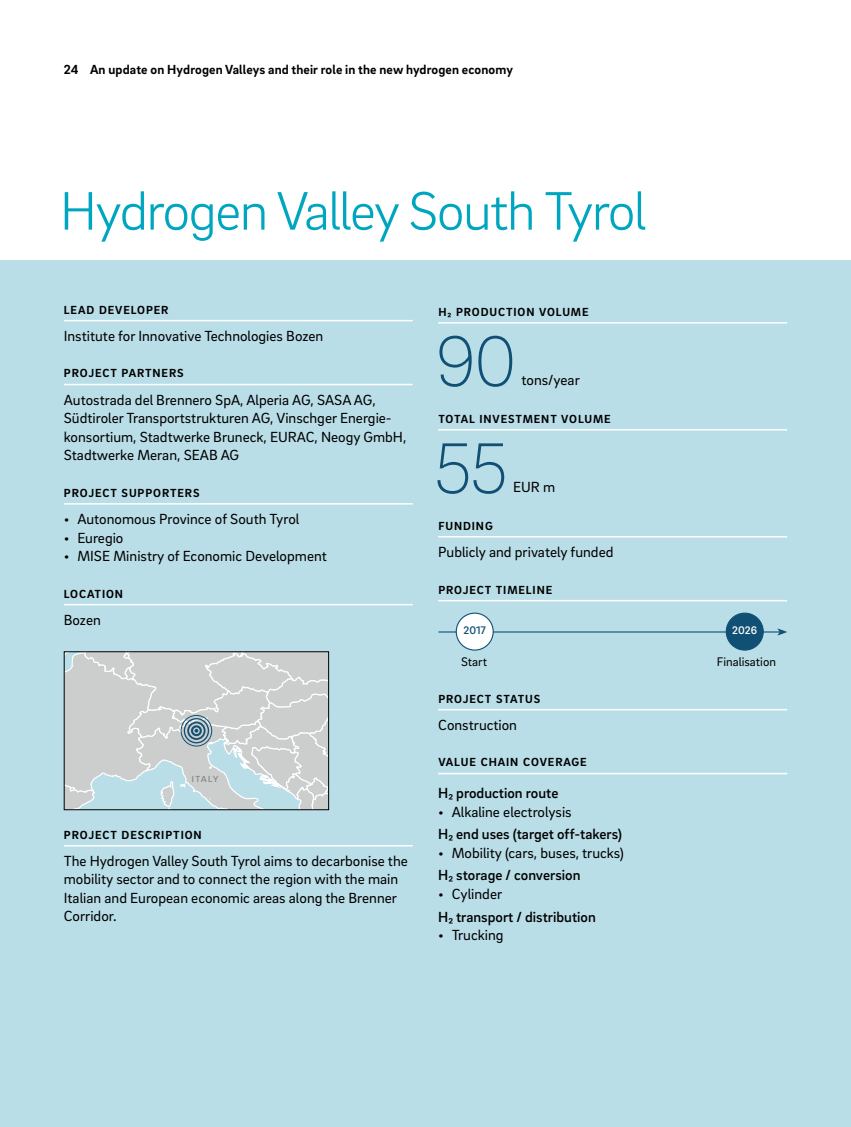
<style>
.page{position:relative;width:851px;height:1127px;background:#fff}
.page>*{position:absolute;margin:0;border:0;box-sizing:border-box;transform-origin:0 0}
.t1{font:200 73.5px "Brix Sans";color:#115075}
.t2{font:300 55.5px "Brix Sans";letter-spacing:-.03em;color:#00a6c0}
.t3{font:15px/18.5px "Brix Sans";color:#000}
.t4{font:500 15px "Brix Sans";color:#000}
.t5{font:700 13.5px "Brix Sans";letter-spacing:.01em;color:#000}
.t6{font:12.75px "Brix Sans";color:#000}
.t7{font:700 12px "Brix Sans";letter-spacing:.075em;color:#000}
.t8{font:12px "Brix Sans";letter-spacing:.05em;color:#818583}
.t9{font:500 11.25px "Brix Sans";color:#115075}
.t10{font:500 11.25px "Brix Sans";color:#fff}
</style>
<div class="page">
<div style="left:0;top:260px;width:850px;height:867px;background:#badee8"></div>
<hr style="left:850px;top:260px;width:1px;height:867px;background:#badee8">
<hr style="left:64px;top:320px;width:348px;height:1px;background:#fff">
<hr style="left:64px;top:384px;width:348px;height:1px;background:#fff">
<hr style="left:64px;top:503px;width:348px;height:1px;background:#fff">
<hr style="left:64px;top:604px;width:348px;height:1px;background:#fff">
<hr style="left:64px;top:845px;width:348px;height:1px;background:#fff">
<svg style="left:64px;top:652px;width:264px;height:158px;background:#c9d0d1"></svg>
<hr style="left:438px;top:322px;width:349px;height:1px;background:#fff">
<hr style="left:438px;top:429px;width:349px;height:1px;background:#fff">
<hr style="left:438px;top:536px;width:349px;height:1px;background:#fff">
<hr style="left:438px;top:600px;width:349px;height:1px;background:#fff">
<hr style="left:438px;top:709px;width:349px;height:1px;background:#fff">
<hr style="left:438px;top:773px;width:349px;height:1px;background:#fff">
<hr style="left:439px;top:631px;width:340px;height:1px;background:#115075">
<svg style="left:777px;top:628px;width:10px;height:8px"></svg>
<div style="left:456px;top:613px;width:37px;height:37px;background:#fff;border-radius:50%"></div>
<div style="left:455px;top:612px;width:38px;height:39px;border:1px solid #115075;border-radius:50%"></div>
<div style="left:726px;top:613px;width:37px;height:37px;background:#115075;border-radius:50%"></div>
<div style="left:725px;top:612px;width:38px;height:39px;border:1px solid #115075;border-radius:50%"></div>
<p class="t5" style="left:64px;top:60px;width:450px">24 An update on Hydrogen Valleys and their role in the new hydrogen economy</p>
<h2 class="t2" style="left:60px;top:175px;width:588px">Hydrogen Valley South Tyrol</h2>
<p class="t7" style="left:64px;top:302px;width:106px">LEAD DEVELOPER</p>
<p class="t3" style="left:64px;top:326px;width:261px">Institute for Innovative Technologies Bozen</p>
<p class="t7" style="left:64px;top:365px;width:121px">PROJECT PARTNERS</p>
<p class="t3" style="left:64px;top:390px;width:344px">Autostrada del Brennero SpA, Alperia AG, SASA AG, Südtiroler Transportstrukturen AG, Vinschger Energie&shy;konsortium, Stadtwerke Bruneck, EURAC, Neogy GmbH, Stadtwerke Meran, SEAB AG</p>
<p class="t7" style="left:64px;top:485px;width:137px">PROJECT SUPPORTERS</p>
<p class="t3" style="left:64px;top:509px;width:237px">• Autonomous Province of South Tyrol</p>
<p class="t3" style="left:64px;top:528px;width:61px">• Euregio</p>
<p class="t3" style="left:64px;top:546px;width:264px">• MISE Ministry of Economic Development</p>
<p class="t7" style="left:64px;top:586px;width:61px">LOCATION</p>
<p class="t3" style="left:64px;top:610px;width:39px">Bozen</p>
<p class="t8" style="left:191px;top:770px;width:29px">italy</p>
<p class="t7" style="left:64px;top:827px;width:139px">PROJECT DESCRIPTION</p>
<p class="t3" style="left:64px;top:851px;width:345px">The Hydrogen Valley South Tyrol aims to decarbonise the mobility sector and to connect the region with the main Italian and European economic areas along the Brenner Corridor.</p>
<p class="t7" style="left:438px;top:304px;width:152px">H₂ PRODUCTION VOLUME</p>
<h1 class="t1" style="left:435px;top:315px;width:84px">90</h1>
<p class="t3" style="left:521px;top:370px;width:60px">tons/year</p>
<p class="t7" style="left:438px;top:411px;width:174px">TOTAL INVESTMENT VOLUME</p>
<h1 class="t1" style="left:433px;top:422px;width:76px">55</h1>
<p class="t3" style="left:513px;top:477px;width:44px">EUR m</p>
<p class="t7" style="left:438px;top:518px;width:56px">FUNDING</p>
<p class="t3" style="left:438px;top:542px;width:177px">Publicly and privately funded</p>
<p class="t7" style="left:438px;top:582px;width:115px">PROJECT TIMELINE</p>
<p class="t9" style="left:463px;top:623px;width:24px">2017</p>
<p class="t10" style="left:732px;top:623px;width:26px">2026</p>
<p class="t6" style="left:461px;top:654px;width:27px">Start</p>
<p class="t6" style="left:716px;top:654px;width:61px">Finalisation</p>
<p class="t7" style="left:438px;top:691px;width:103px">PROJECT STATUS</p>
<p class="t3" style="left:438px;top:715px;width:80px">Construction</p>
<p class="t7" style="left:438px;top:754px;width:150px">VALUE CHAIN COVERAGE</p>
<p class="t4" style="left:438px;top:783px;width:122px">H₂ production route</p>
<p class="t3" style="left:438px;top:802px;width:135px">• Alkaline electrolysis</p>
<p class="t4" style="left:438px;top:824px;width:185px">H₂ end uses (target off-takers)</p>
<p class="t3" style="left:438px;top:843px;width:187px">• Mobility (cars, buses, trucks)</p>
<p class="t4" style="left:438px;top:865px;width:144px">H₂ storage / conversion</p>
<p class="t3" style="left:438px;top:884px;width:65px">• Cylinder</p>
<p class="t4" style="left:438px;top:907px;width:159px">H₂ transport / distribution</p>
<p class="t3" style="left:438px;top:925px;width:67px">• Trucking</p>
</div>
